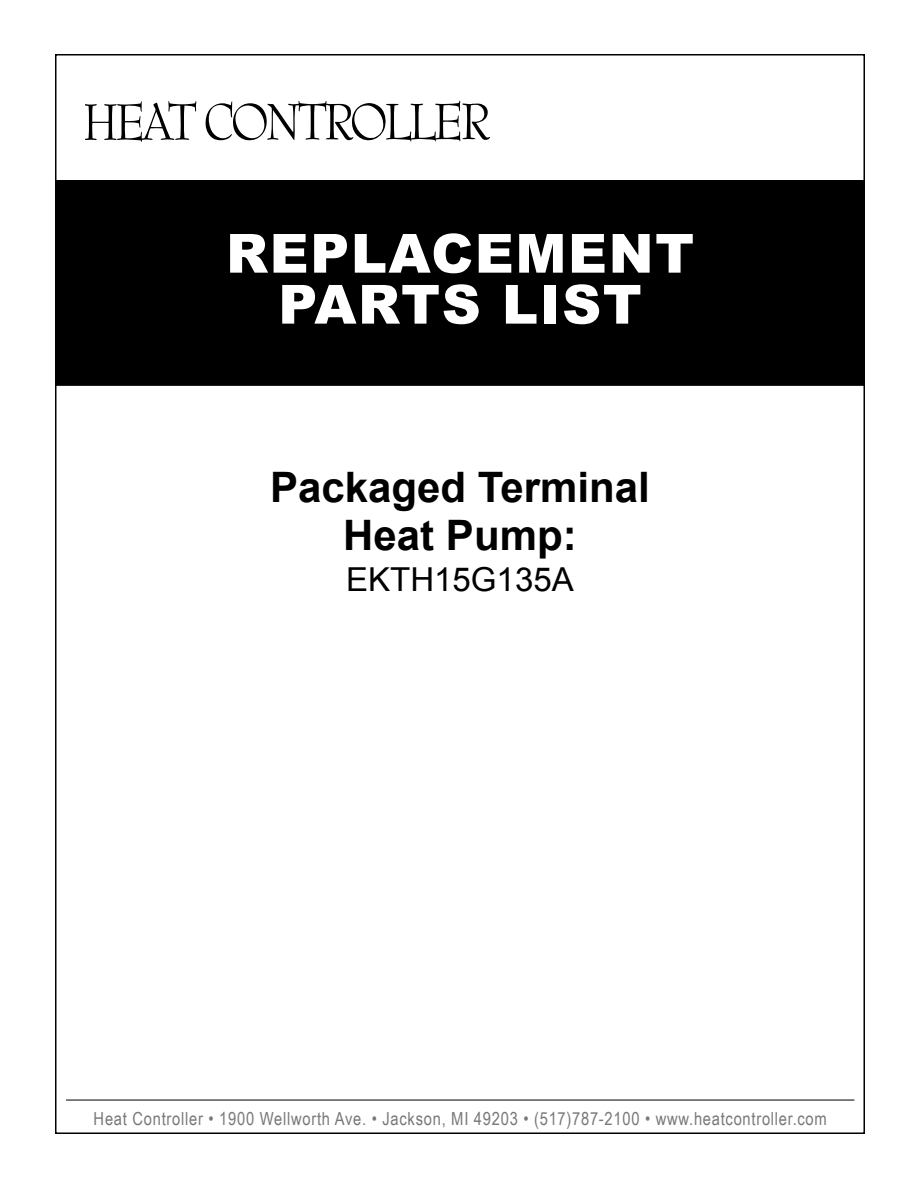
<style>
.page{position:relative;width:918px;height:1188px;background:#fff}
.page>*{position:absolute;margin:0;border:0;box-sizing:border-box;transform-origin:0 0}
.t1{font:900 54px/51px "Arial";letter-spacing:.03em;color:#fff;text-align:center}
.t2{font:700 42px/48px "Arial";color:#000;text-align:center}
.t3{font:33px "Arial";color:#000}
.t4{font:18px "Arial Narrow";letter-spacing:.04em;color:#77787b}
</style>
<div class="page">
<hr style="left:66px;top:1100px;width:788px;height:1px;background:#000">
<div style="left:56px;top:181px;width:808px;height:204px;background:#000"></div>
<div style="left:55px;top:180px;width:810px;height:206px;border:2px solid #000"></div>
<svg style="left:86px;top:101px;width:111px;height:41px"></svg>
<svg style="left:205px;top:101px;width:285px;height:40px"></svg>
<h1 class="t1" style="left:226px;top:226px;width:470px">REPLACEMENT<br>PARTS LIST</h1>
<h2 class="t2" style="left:270px;top:465px;width:381px">Packaged Terminal<br>Heat Pump:</h2>
<h3 class="t3" style="left:346px;top:558px;width:229px">EKTH15G135A</h3>
<p class="t4" style="left:94px;top:1105px;width:735px">Heat Controller • 1900 Wellworth Ave. • Jackson, MI 49203 • (517)787-2100 • www.heatcontroller.com</p>
</div>
